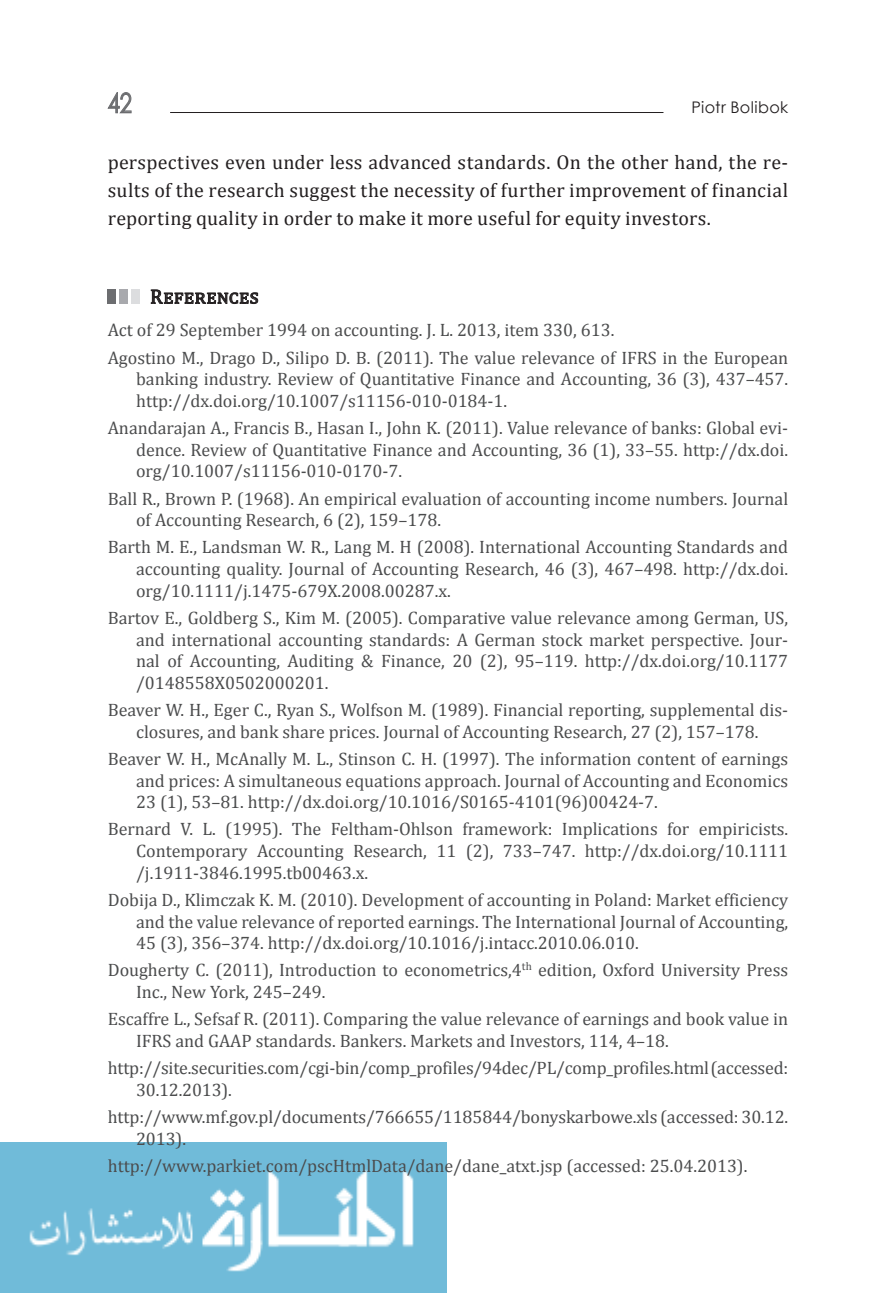
<style>
.page{position:relative;width:896px;height:1293px;background:#fff}
.page>*{position:absolute;margin:0;border:0;box-sizing:border-box;transform-origin:0 0}
.t1{font:27.6px "Century Gothic";color:#6c6d70;scale:.8 1}
.t2{font:20px/28px "Cambria";letter-spacing:.015em;color:#231f20;text-align:justify}
.t3{font:18px/21.6px "Cambria";color:#4b4c4d}
.t4{font:16px "Century Gothic";letter-spacing:.025em;color:#231f20}
.s1{color:#4c4d4d}
</style>
<div class="page">
<img style="left:0;top:1143px;width:446px;height:150px">
<svg style="left:108px;top:92px;width:23px;height:21px"></svg>
<hr style="left:170px;top:112px;width:493px;height:1px;background:#231f20">
<div style="left:108px;top:289px;width:8px;height:14px;background:#6c6d70"></div>
<div style="left:120px;top:289px;width:8px;height:14px;background:#a8a9ad"></div>
<div style="left:132px;top:289px;width:8px;height:14px;background:#dcdddf"></div>
<svg style="left:151px;top:290px;width:107px;height:14px"></svg>
<h1 class="t1" style="left:108px;top:84px;width:32px">42</h1>
<p class="t4" style="left:691px;top:96px;width:98px">Piotr Bolibok</p>
<p class="t2" style="left:108px;top:148px;width:682px">perspectives even under less advanced standards. On the other hand, the re&shy;sults of the research suggest the necessity of further improvement of financial reporting quality in order to make it more useful for equity investors.</p>
<p class="t2" style="left:150px;top:282px;width:110px">References</p>
<p class="t3" style="left:108px;top:316px;width:682px;line-height:27.2px">Act of 29 September 1994 on accounting. J. L. 2013, item 330, 613.<br>Agostino M., Drago D., Silipo D. B. (2011). The value relevance of IFRS in the European</p>
<p class="t3" style="left:136px;top:368px;width:653px">banking industry. Review of Quantitative Finance and Accounting, 36 (3), 437–457. http://dx.doi.org/10.1007/s11156-010-0184-1.</p>
<p class="t3" style="left:136px;top:417px;width:653px;text-align:justify;text-indent:-28px">Anandarajan A., Francis B., Hasan I., John K. (2011). Value relevance of banks: Global evi&shy;dence. Review of Quantitative Finance and Accounting, 36 (1), 33–55. http://dx.doi. org/10.1007/s11156-010-0170-7.</p>
<p class="t3" style="left:136px;top:487px;width:653px;text-indent:-28px">Ball R., Brown P. (1968). An empirical evaluation of accounting income numbers. Journal of Accounting Research, 6 (2), 159–178.</p>
<p class="t3" style="left:136px;top:536px;width:653px;text-align:justify;text-indent:-28px">Barth M. E., Landsman W. R., Lang M. H (2008). International Accounting Standards and accounting quality. Journal of Accounting Research, 46 (3), 467–498. http://dx.doi. org/10.1111/j.1475-679X.2008.00287.x.</p>
<p class="t3" style="left:136px;top:607px;width:653px;text-align:justify;text-indent:-28px">Bartov E., Goldberg S., Kim M. (2005). Comparative value relevance among German, US, and international accounting standards: A German stock market perspective. Jour&shy;nal of Accounting, Auditing &amp; Finance, 20 (2), 95–119. http://dx.doi.org/10.1177 /0148558X0502000201.</p>
<p class="t3" style="left:108px;top:699px;width:682px;text-align:center">Beaver W. H., Eger C., Ryan S., Wolfson M. (1989). Financial reporting, supplemental dis&shy;closures, and bank share prices. Journal of Accounting Research, 27 (2), 157–178.</p>
<p class="t3" style="left:136px;top:748px;width:653px;text-align:justify;text-indent:-28px">Beaver W. H., McAnally M. L., Stinson C. H. (1997). The information content of earnings and prices: A simultaneous equations approach. Journal of Accounting and Economics 23 (1), 53–81. <span class="s1">http://dx.doi.org/10.1016/S0165-4101(96)00424-7.</span></p>
<p class="t3" style="left:136px;top:818px;width:653px;text-align:justify;text-indent:-28px">Bernard V. L. (1995). The Feltham-Ohlson framework: Implications for empiricists.<br>Contemporary Accounting Research, 11 (2), 733–747. <span class="s1">http://dx.doi.org/</span>10.1111 /j.1911-3846.1995.tb00463.x.</p>
<p class="t3" style="left:136px;top:889px;width:653px;text-align:justify;text-indent:-28px">Dobija D., Klimczak K. M. (2010). Development of accounting in Poland: Market efficiency and the value relevance of reported earnings. The International Journal of Accounting, 45 (3), 356–374. http://dx.doi.org/10.1016/j.intacc.2010.06.010.</p>
<p class="t3" style="left:136px;top:959px;width:653px;text-indent:-28px">Dougherty C. (2011), Introduction to econometrics,4<sup>th</sup> edition, Oxford University Press<br>Inc., New York, 245–249.</p>
<p class="t3" style="left:136px;top:1008px;width:653px;text-indent:-28px">Escaffre L., Sefsaf R. (2011). Comparing the value relevance of earnings and book value in<br>IFRS and GAAP standards. Bankers. Markets and Investors, 114, 4–18.</p>
<p class="t3" style="left:136px;top:1057px;width:654px;text-indent:-28px">http://site.securities.com/cgi-bin/comp_profiles/94dec/PL/comp_profiles.html (accessed:<br>30.12.2013).</p>
<p class="t3" style="left:136px;top:1106px;width:654px;text-indent:-28px">http://www.mf.gov.pl/documents/766655/1185844/bonyskarbowe.xls (accessed: 30.12.<br>2013).</p>
<p class="t3" style="left:108px;top:1155px;width:641px">http://www.parkiet.com/pscHtmlData/dane/dane_atxt.jsp (accessed: 25.04.2013).</p>
</div>
